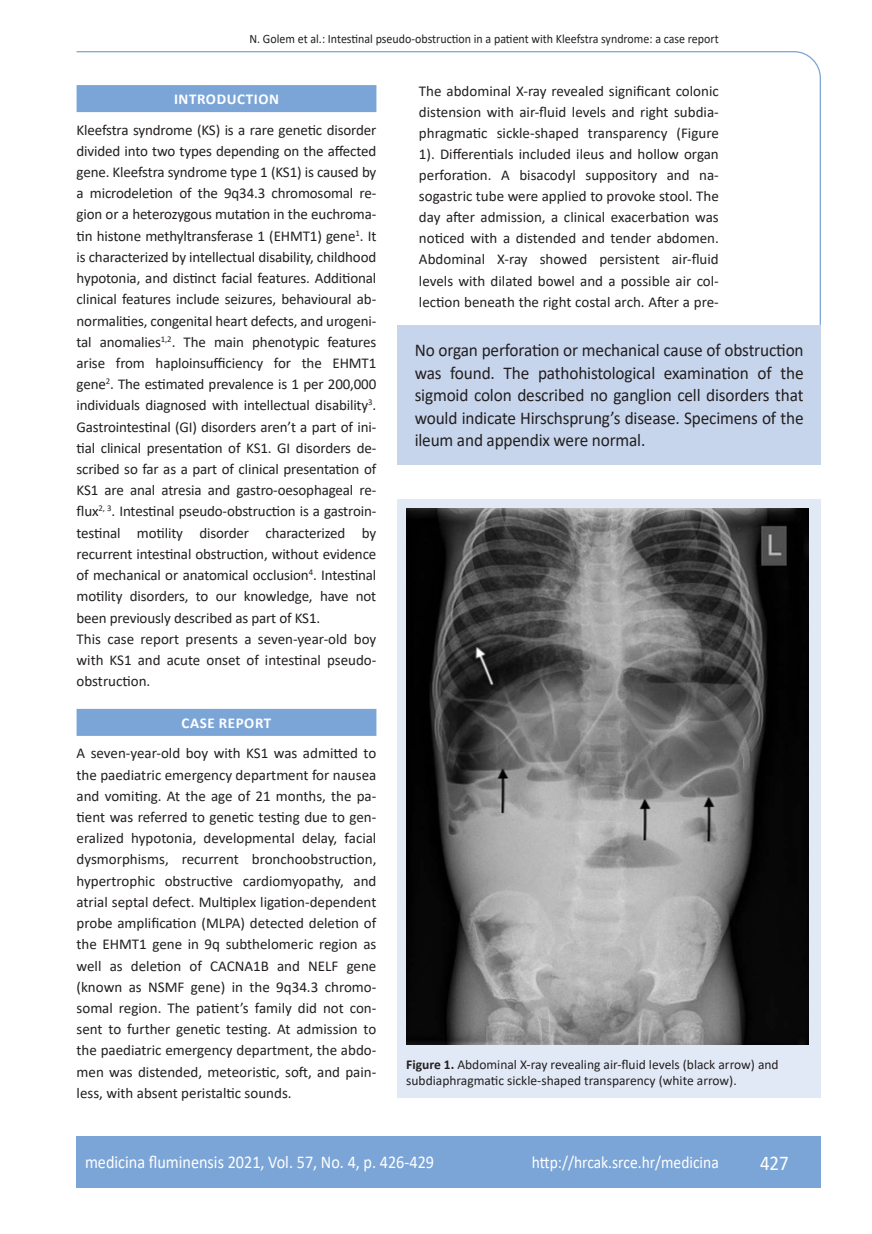
<style>
.page{position:relative;width:872px;height:1234px;background:#fff}
.page>*{position:absolute;margin:0;border:0;box-sizing:border-box;transform-origin:0 0}
.t1{font:21px "Calibri";color:#fff;scale:.9 1}
.anterfile{font:18px/22.5px "Calibri";letter-spacing:-.01em;color:#231f20;text-align:justify;scale:.96 1}
.t2{font:18px "Calibri";color:#fff;scale:.9 1}
.t3{font:17.25px "Calibri";color:#fff;scale:.9 1}
.osnovni_tekst_engl{font:15px/21.1px "Calibri";color:#231f20;text-align:justify}
.naslov_ruler{font:700 15px "Calibri";letter-spacing:.04em;color:#fff}
.potpis_slika{font:13.5px/16.5px "Calibri";color:#231f20}
.glava{font:12.75px "Calibri";color:#231f20;scale:.94 1}
.s1{font-weight:700}
</style>
<div class="page">
<svg style="left:76px;top:51px;width:745px;height:275px"></svg>
<div style="left:77px;top:1135px;width:744px;height:51px;background:#7ca5d7"></div>
<div style="left:77px;top:85px;width:299px;height:27px;background:#7ca5d7"></div>
<div style="left:77px;top:708px;width:299px;height:27px;background:#7ca5d7"></div>
<div style="left:398px;top:325px;width:422px;height:140px;background:#c6d5ec"></div>
<div style="left:398px;top:499px;width:423px;height:598px;background:#e1e9f6"></div>
<img style="left:406px;top:508px;width:402px;height:536px">
<p class="glava" style="left:249px;top:29px;width:500px">N. Golem et al.: Intestinal pseudo-obstruction in a patient with Kleefstra syndrome: a case report</p>
<p class="naslov_ruler" style="left:174px;top:88px;width:106px">INTRODUCTION</p>
<p class="osnovni_tekst_engl" style="left:77px;top:119px;width:301px">Kleefstra syndrome (KS) is a rare genetic disorder divided into two types depending on the affected gene. Kleefstra syndrome type 1 (KS1) is caused by a microdeletion of the 9q34.3 chromosomal re&shy;gion or a heterozygous mutation in the euchroma&shy;tin histone methyltransferase 1 (EHMT1) gene<sup>1</sup>. It is characterized by intellectual disability, childhood hypotonia, and distinct facial features. Additional clinical features include seizures, behavioural ab&shy;normalities, congenital heart defects, and urogeni&shy;tal anomalies<sup>1,2</sup>. The main phenotypic features arise from haploinsufficiency for the EHMT1 gene<sup>2</sup>. The estimated prevalence is 1 per 200,000 individuals diagnosed with intellectual disability<sup>3</sup>.<br>Gastrointestinal (GI) disorders aren’t a part of ini&shy;tial clinical presentation of KS1. GI disorders de&shy;scribed so far as a part of clinical presentation of KS1 are anal atresia and gastro-oesophageal re&shy;flux<sup>2,</sup> <sup>3</sup>. Intestinal pseudo-obstruction is a gastroin&shy;testinal motility disorder characterized by recurrent intestinal obstruction, without evidence of mechanical or anatomical occlusion<sup>4</sup>. Intestinal motility disorders, to our knowledge, have not been previously described as part of KS1.</p>
<p class="osnovni_tekst_engl" style="left:77px;top:627px;width:301px">This case report presents a seven-year-old boy with KS1 and acute onset of intestinal pseudo&shy;obstruction.</p>
<p class="naslov_ruler" style="left:182px;top:712px;width:91px">CASE REPORT</p>
<p class="osnovni_tekst_engl" style="left:77px;top:742px;width:301px">A seven-year-old boy with KS1 was admitted to the paediatric emergency department for nausea and vomiting. At the age of 21 months, the pa&shy;tient was referred to genetic testing due to gen&shy;eralized hypotonia, developmental delay, facial dysmorphisms, recurrent bronchoobstruction, hypertrophic obstructive cardiomyopathy, and atrial septal defect. Multiplex ligation-dependent probe amplification (MLPA) detected deletion of the EHMT1 gene in 9q subthelomeric region as well as deletion of CACNA1B and NELF gene (known as NSMF gene) in the 9q34.3 chromo&shy;somal region. The patient’s family did not con&shy;sent to further genetic testing. At admission to the paediatric emergency department, the abdo&shy;men was distended, meteoristic, soft, and pain&shy;less, with absent peristaltic sounds.</p>
<p class="osnovni_tekst_engl" style="left:419px;top:80px;width:301px">The abdominal X-ray revealed significant colonic distension with air-fluid levels and right subdia&shy;phragmatic sickle-shaped transparency (Figure 1). Differentials included ileus and hollow organ perforation. A bisacodyl suppository and na&shy;sogastric tube were applied to provoke stool. The day after admission, a clinical exacerbation was noticed with a distended and tender abdomen.<br>Abdominal X-ray showed persistent air-fluid levels with dilated bowel and a possible air col&shy;lection beneath the right costal arch. After a pre-</p>
<p class="anterfile" style="left:415px;top:338px;width:406px">No organ perforation or mechanical cause of obstruction was found. The pathohistological examination of the sigmoid colon described no ganglion cell disorders that would indicate Hirschsprung’s disease. Specimens of the ileum and appendix were normal.</p>
<p class="potpis_slika" style="left:406px;top:1055px;width:374px"><span class="s1">Figure 1.</span> Abdominal X-ray revealing air-fluid levels (black arrow) and subdiaphragmatic sickle-shaped transparency (white arrow).</p>
<p class="t2" style="left:85px;top:1149px;width:389px">medicina fluminensis 2021, Vol. 57, No. 4, p. 426-429</p>
<p class="t3" style="left:532px;top:1150px;width:209px">http://hrcak.srce.hr/medicina</p>
<p class="t1" style="left:760px;top:1147px;width:33px">427</p>
</div>
